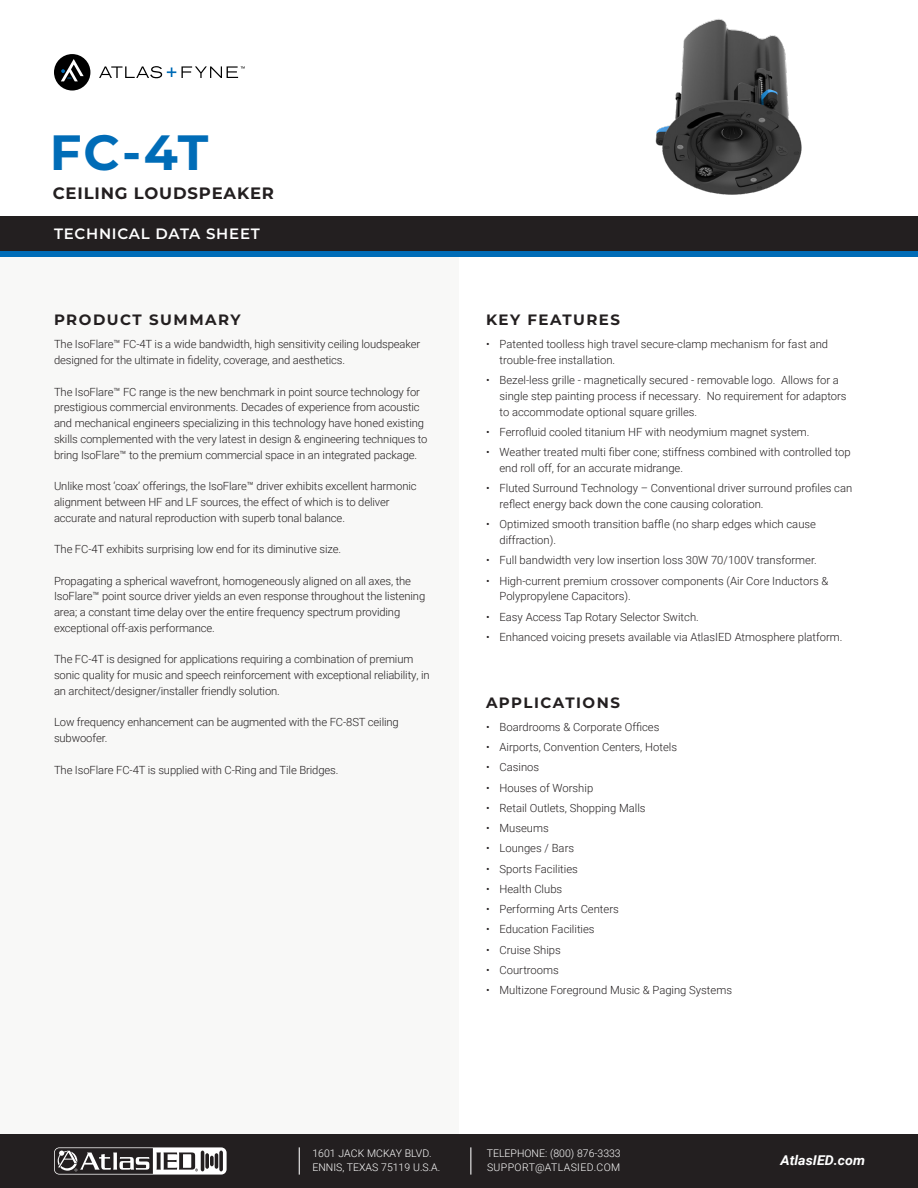
<style>
.page{position:relative;width:918px;height:1188px;background:#fff}
.page>*{position:absolute;margin:0;border:0;box-sizing:border-box;transform-origin:0 0}
.t1{font:700 49.5px "Montserrat";color:#006cb7}
.t2{font:700 16.5px "Montserrat";letter-spacing:.05em;color:#231f20}
.t3{font:700 15px "Montserrat";letter-spacing:.1em;color:#231f20}
.t4{font:600 15px "Montserrat";letter-spacing:.05em;color:#fff}
.t5{font:italic 700 13.5px "Roboto";color:#fff;scale:1.05 1}
.Bullet_point_text{font:300 11.25px/15.8px "Roboto";letter-spacing:-.01em;color:#231f20}
.t6{font:300 10.5px/13.5px "Roboto";color:#fff}
.t7{font:300 10.5px "Roboto";letter-spacing:.035em;color:#fff}
</style>
<div class="page">
<div style="left:0;top:237px;width:459px;height:910px;background:#f8f8f7"></div>
<div style="left:0;top:216px;width:918px;height:40px;background:#231f20"></div>
<div style="left:0;top:251px;width:918px;height:5px;background:#006cb7"></div>
<div style="left:54px;top:54px;width:36px;height:37px;background:#000;border-radius:50%"></div>
<svg style="left:61px;top:59px;width:23px;height:22px"></svg>
<svg style="left:99px;top:66px;width:146px;height:12px"></svg>
<div style="left:0;top:1134px;width:918px;height:54px;background:#231f20"></div>
<svg style="left:54px;top:1147px;width:173px;height:28px"></svg>
<svg style="left:299px;top:1147px;width:1px;height:28px"></svg>
<svg style="left:470px;top:1147px;width:1px;height:28px"></svg>
<img style="left:655px;top:19px;width:147px;height:176px">
<p class="t1" style="left:50px;top:117px;width:160px">FC-4T</p>
<p class="t2" style="left:53px;top:181px;width:223px">CEILING LOUDSPEAKER</p>
<h3 class="t4" style="left:54px;top:223px;width:207px">TECHNICAL DATA SHEET</h3>
<p class="t3" style="left:54px;top:309px;width:188px">PRODUCT SUMMARY</p>
<p class="Bullet_point_text" style="left:54px;top:336px;width:368px">The IsoFlare™ FC-4T is a wide bandwidth, high sensitivity ceiling loudspeaker designed for the ultimate in fidelity, coverage, and aesthetics.</p>
<p class="Bullet_point_text" style="left:54px;top:383px;width:375px">The IsoFlare™ FC range is the new benchmark in point source technology for prestigious commercial environments. Decades of experience from acoustic and mechanical engineers specializing in this technology have honed existing skills complemented with the very latest in design &amp; engineering techniques to bring IsoFlare™ to the premium commercial space in an integrated package.</p>
<p class="Bullet_point_text" style="left:54px;top:478px;width:364px">Unlike most ‘coax’ offerings, the IsoFlare™ driver exhibits excellent harmonic alignment between HF and LF sources, the effect of which is to deliver accurate and natural reproduction with superb tonal balance.</p>
<p class="Bullet_point_text" style="left:54px;top:541px;width:289px">The FC-4T exhibits surprising low end for its diminutive size.</p>
<p class="Bullet_point_text" style="left:54px;top:572px;width:373px">Propagating a spherical wavefront, homogeneously aligned on all axes, the IsoFlare™ point source driver yields an even response throughout the listening area; a constant time delay over the entire frequency spectrum providing exceptional off-axis performance.</p>
<p class="Bullet_point_text" style="left:54px;top:651px;width:377px">The FC-4T is designed for applications requiring a combination of premium sonic quality for music and speech reinforcement with exceptional reliability, in an architect/designer/installer friendly solution.</p>
<p class="Bullet_point_text" style="left:54px;top:714px;width:346px">Low frequency enhancement can be augmented with the FC-8ST ceiling subwoofer.</p>
<p class="Bullet_point_text" style="left:54px;top:761px;width:286px">The IsoFlare FC-4T is supplied with C-Ring and Tile Bridges.</p>
<p class="t3" style="left:486px;top:309px;width:136px">KEY FEATURES</p>
<p class="Bullet_point_text" style="left:500px;top:336px;width:330px;text-indent:-14px">• Patented toolless high travel secure-clamp mechanism for fast and trouble-free installation.</p>
<p class="Bullet_point_text" style="left:500px;top:372px;width:349px;text-indent:-14px">• Bezel-less grille - magnetically secured - removable logo. Allows for a single step painting process if necessary. No requirement for adaptors to accommodate optional square grilles.</p>
<p class="Bullet_point_text" style="left:486px;top:424px;width:325px">• Ferrofluid cooled titanium HF with neodymium magnet system.</p>
<p class="Bullet_point_text" style="left:500px;top:444px;width:353px;text-indent:-14px">• Weather treated multi fiber cone; stiffness combined with controlled top end roll off, for an accurate midrange.</p>
<p class="Bullet_point_text" style="left:500px;top:480px;width:354px;text-indent:-14px">• Fluted Surround Technology – Conventional driver surround profiles can reflect energy back down the cone causing coloration.</p>
<p class="Bullet_point_text" style="left:500px;top:516px;width:318px;text-indent:-14px">• Optimized smooth transition baffle (no sharp edges which cause diffraction).</p>
<p class="Bullet_point_text" style="left:486px;top:552px;width:332px">• Full bandwidth very low insertion loss 30W 70/100V transformer.</p>
<p class="Bullet_point_text" style="left:500px;top:572px;width:331px;text-indent:-14px">• High-current premium crossover components (Air Core Inductors &amp;<br>Polypropylene Capacitors).</p>
<p class="Bullet_point_text" style="left:486px;top:608px;width:214px">• Easy Access Tap Rotary Selector Switch.</p>
<p class="Bullet_point_text" style="left:486px;top:629px;width:358px">• Enhanced voicing presets available via AtlasIED Atmosphere platform.</p>
<p class="t3" style="left:486px;top:691px;width:135px">APPLICATIONS</p>
<p class="Bullet_point_text" style="left:486px;top:719px;width:175px">• Boardrooms &amp; Corporate Offices</p>
<p class="Bullet_point_text" style="left:486px;top:739px;width:193px">• Airports, Convention Centers, Hotels</p>
<p class="Bullet_point_text" style="left:486px;top:759px;width:55px">• Casinos</p>
<p class="Bullet_point_text" style="left:486px;top:779px;width:109px">• Houses of Worship</p>
<p class="Bullet_point_text" style="left:486px;top:800px;width:161px">• Retail Outlets, Shopping Malls</p>
<p class="Bullet_point_text" style="left:486px;top:820px;width:64px">• Museums</p>
<p class="Bullet_point_text" style="left:486px;top:840px;width:90px">• Lounges / Bars</p>
<p class="Bullet_point_text" style="left:486px;top:860px;width:93px">• Sports Facilities</p>
<p class="Bullet_point_text" style="left:486px;top:881px;width:78px">• Health Clubs</p>
<p class="Bullet_point_text" style="left:486px;top:901px;width:134px">• Performing Arts Centers</p>
<p class="Bullet_point_text" style="left:486px;top:921px;width:110px">• Education Facilities</p>
<p class="Bullet_point_text" style="left:486px;top:941px;width:76px">• Cruise Ships</p>
<p class="Bullet_point_text" style="left:486px;top:962px;width:74px">• Courtrooms</p>
<p class="Bullet_point_text" style="left:486px;top:982px;width:248px">• Multizone Foreground Music &amp; Paging Systems</p>
<p class="t6" style="left:312px;top:1147px;width:129px">1601 JACK MCKAY BLVD.<br>ENNIS, TEXAS 75119 U.S.A.</p>
<p class="t6" style="left:487px;top:1147px;width:135px">TELEPHONE: (800) 876-3333</p>
<p class="t7" style="left:487px;top:1160px;width:135px">SUPPORT@ATLASIED.COM</p>
<p class="t5" style="left:781px;top:1151px;width:82px">AtlasIED.com</p>
</div>
